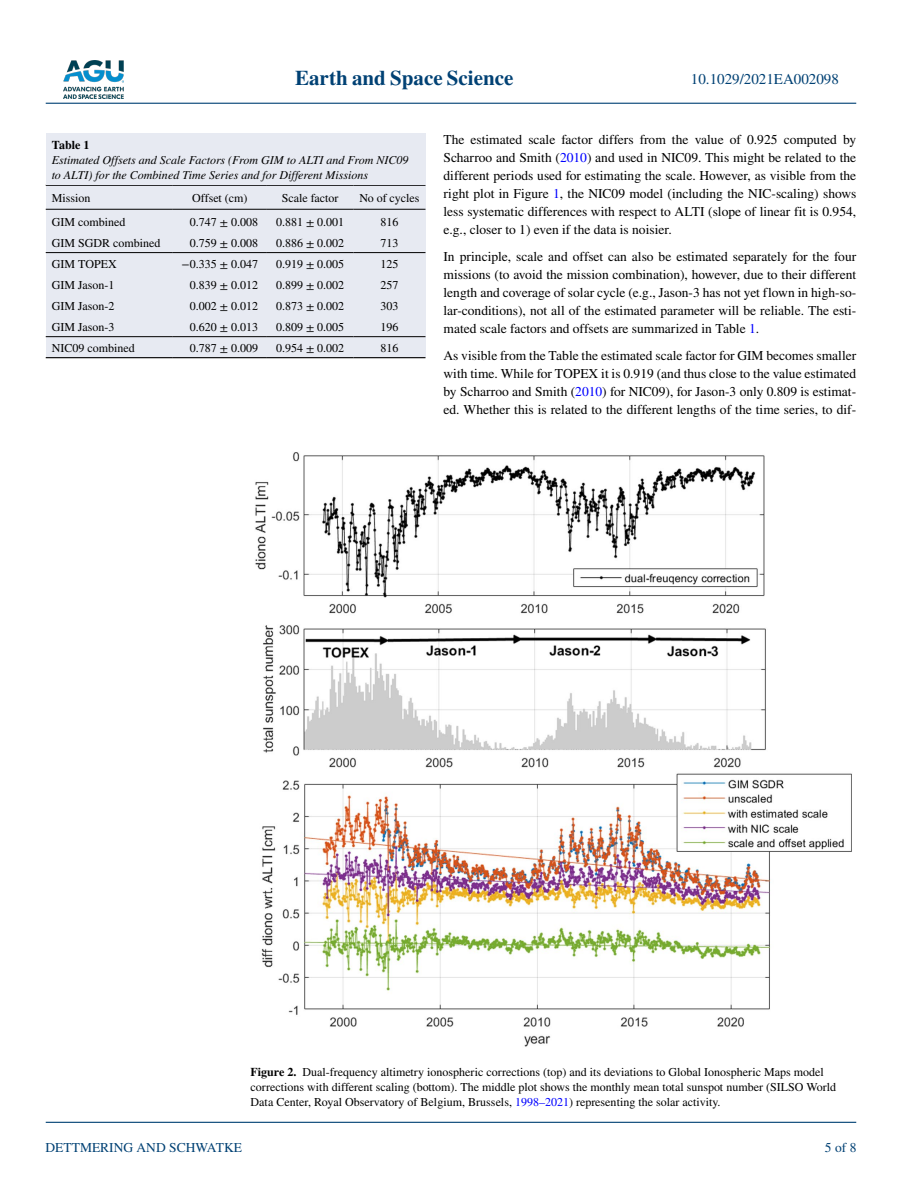
<style>
.page{position:relative;width:902px;height:1183px;background:#fff}
.page>*{position:absolute;margin:0;border:0;box-sizing:border-box;transform-origin:0 0}
.t1{font:700 21px "STIX";color:#004174}
.t2{font:15px "STIX";color:#004174}
.t3{font:13.5px/18px "STIX";color:#000;text-align:justify}
.t4{font:13.5px "STIX";color:#004174}
.t5{font:12px/15px "STIX";color:#000}
.t6{font:italic 12px/15px "STIX";color:#000}
.t7{font:700 12px "STIX";color:#000}
.s1{color:#00f}
.s2{font-weight:700}
</style>
<div class="page">
<img style="left:63px;top:60px;width:60px;height:39px">
<hr style="left:46px;top:103px;width:810px;height:1px;background:#004174">
<hr style="left:46px;top:1121px;width:810px;height:1px;background:#004174">
<div style="left:46px;top:185px;width:379px;height:173px;background:#e7eaf2"></div>
<hr style="left:46px;top:185px;width:127px;height:1px;background:#000">
<hr style="left:46px;top:209px;width:127px;height:1px;background:#000">
<hr style="left:173px;top:185px;width:94px;height:1px;background:#000">
<hr style="left:173px;top:209px;width:94px;height:1px;background:#000">
<hr style="left:267px;top:185px;width:86px;height:1px;background:#000">
<hr style="left:267px;top:209px;width:86px;height:1px;background:#000">
<hr style="left:353px;top:185px;width:72px;height:1px;background:#000">
<hr style="left:353px;top:209px;width:72px;height:1px;background:#000">
<hr style="left:46px;top:357px;width:127px;height:1px;background:#000">
<hr style="left:173px;top:357px;width:94px;height:1px;background:#000">
<hr style="left:267px;top:357px;width:86px;height:1px;background:#000">
<hr style="left:353px;top:357px;width:72px;height:1px;background:#000">
<hr style="left:46px;top:252px;width:127px;height:1px;background:#000">
<hr style="left:173px;top:252px;width:94px;height:1px;background:#000">
<hr style="left:267px;top:252px;width:86px;height:1px;background:#000">
<hr style="left:353px;top:252px;width:72px;height:1px;background:#000">
<hr style="left:46px;top:336px;width:127px;height:1px;background:#000">
<hr style="left:173px;top:336px;width:94px;height:1px;background:#000">
<hr style="left:267px;top:336px;width:86px;height:1px;background:#000">
<hr style="left:353px;top:336px;width:72px;height:1px;background:#000">
<div style="left:46px;top:134px;width:379px;height:51px;background:#e7eaf2"></div>
<img style="left:255px;top:452px;width:597px;height:595px">
<h1 class="t1" style="left:295px;top:66px;width:220px">Earth and Space Science</h1>
<p class="t2" style="left:691px;top:69px;width:149px">10.1029/2021EA002098</p>
<p class="t7" style="left:52px;top:137px;width:39px">Table 1</p>
<p class="t6" style="left:52px;top:152px;width:358px">Estimated Offsets and Scale Factors (From GIM to ALTI and From NIC09 to ALTI) for the Combined Time Series and for Different Missions</p>
<p class="t5" style="left:52px;top:191px;width:40px">Mission</p>
<p class="t5" style="left:192px;top:191px;width:57px">Offset (cm)</p>
<p class="t5" style="left:282px;top:191px;width:58px">Scale factor</p>
<p class="t5" style="left:359px;top:191px;width:62px">No of cycles</p>
<p class="t5" style="left:52px;top:215px;width:75px">GIM combined</p>
<p class="t5" style="left:190px;top:215px;width:70px">0.747 ± 0.008</p>
<p class="t5" style="left:276px;top:215px;width:70px">0.881 ± 0.001</p>
<p class="t5" style="left:380px;top:215px;width:20px">816</p>
<p class="t5" style="left:52px;top:236px;width:110px">GIM SGDR combined</p>
<p class="t5" style="left:190px;top:236px;width:70px">0.759 ± 0.008</p>
<p class="t5" style="left:276px;top:236px;width:70px">0.886 ± 0.002</p>
<p class="t5" style="left:380px;top:236px;width:20px">713</p>
<p class="t5" style="left:52px;top:257px;width:66px">GIM TOPEX</p>
<p class="t5" style="left:181px;top:257px;width:78px">−0.335 ± 0.047</p>
<p class="t5" style="left:276px;top:257px;width:70px">0.919 ± 0.005</p>
<p class="t5" style="left:380px;top:257px;width:20px">125</p>
<p class="t5" style="left:52px;top:278px;width:64px">GIM Jason-1</p>
<p class="t5" style="left:190px;top:278px;width:70px">0.839 ± 0.012</p>
<p class="t5" style="left:276px;top:278px;width:70px">0.899 ± 0.002</p>
<p class="t5" style="left:380px;top:278px;width:20px">257</p>
<p class="t5" style="left:52px;top:299px;width:64px">GIM Jason-2</p>
<p class="t5" style="left:190px;top:299px;width:70px">0.002 ± 0.012</p>
<p class="t5" style="left:276px;top:299px;width:70px">0.873 ± 0.002</p>
<p class="t5" style="left:380px;top:299px;width:20px">303</p>
<p class="t5" style="left:52px;top:320px;width:64px">GIM Jason-3</p>
<p class="t5" style="left:190px;top:320px;width:70px">0.620 ± 0.013</p>
<p class="t5" style="left:276px;top:320px;width:70px">0.809 ± 0.005</p>
<p class="t5" style="left:380px;top:320px;width:20px">196</p>
<p class="t5" style="left:52px;top:341px;width:84px">NIC09 combined</p>
<p class="t5" style="left:190px;top:341px;width:70px">0.787 ± 0.009</p>
<p class="t5" style="left:276px;top:341px;width:70px">0.954 ± 0.002</p>
<p class="t5" style="left:380px;top:341px;width:20px">816</p>
<p class="t3" style="left:443px;top:131px;width:414px">The estimated scale factor differs from the value of 0.925 computed by Scharroo and Smith (<span class="s1">2010</span>) and used in NIC09. This might be related to the different periods used for estimating the scale. However, as visible from the right plot in Figure <span class="s1">1</span>, the NIC09 model (including the NIC-scaling) shows less systematic differences with respect to ALTI (slope of linear fit is 0.954, e.g., closer to 1) even if the data is noisier.</p>
<p class="t3" style="left:443px;top:248px;width:414px">In principle, scale and offset can also be estimated separately for the four missions (to avoid the mission combination), however, due to their different length and coverage of solar cycle (e.g., Jason-3 has not yet flown in high-so&shy;lar-conditions), not all of the estimated parameter will be reliable. The esti&shy;mated scale factors and offsets are summarized in Table <span class="s1">1</span>.</p>
<p class="t3" style="left:443px;top:347px;width:414px">As visible from the Table the estimated scale factor for GIM becomes smaller with time. While for TOPEX it is 0.919 (and thus close to the value estimated by Scharroo and Smith (<span class="s1">2010</span>) for NIC09), for Jason-3 only 0.809 is estimat&shy;ed. Whether this is related to the different lengths of the time series, to dif-</p>
<p class="t5" style="left:250px;top:1065px;width:587px"><span class="s2">Figure 2.</span> Dual-frequency altimetry ionospheric corrections (top) and its deviations to Global Ionospheric Maps model corrections with different scaling (bottom). The middle plot shows the monthly mean total sunspot number (SILSO World<br>Data Center, Royal Observatory of Belgium, Brussels, <span class="s1">1998–2021</span>) representing the solar activity.</p>
<p class="t4" style="left:45px;top:1138px;width:198px">DETTMERING AND SCHWATKE</p>
<p class="t4" style="left:824px;top:1138px;width:33px">5 of 8</p>
</div>
